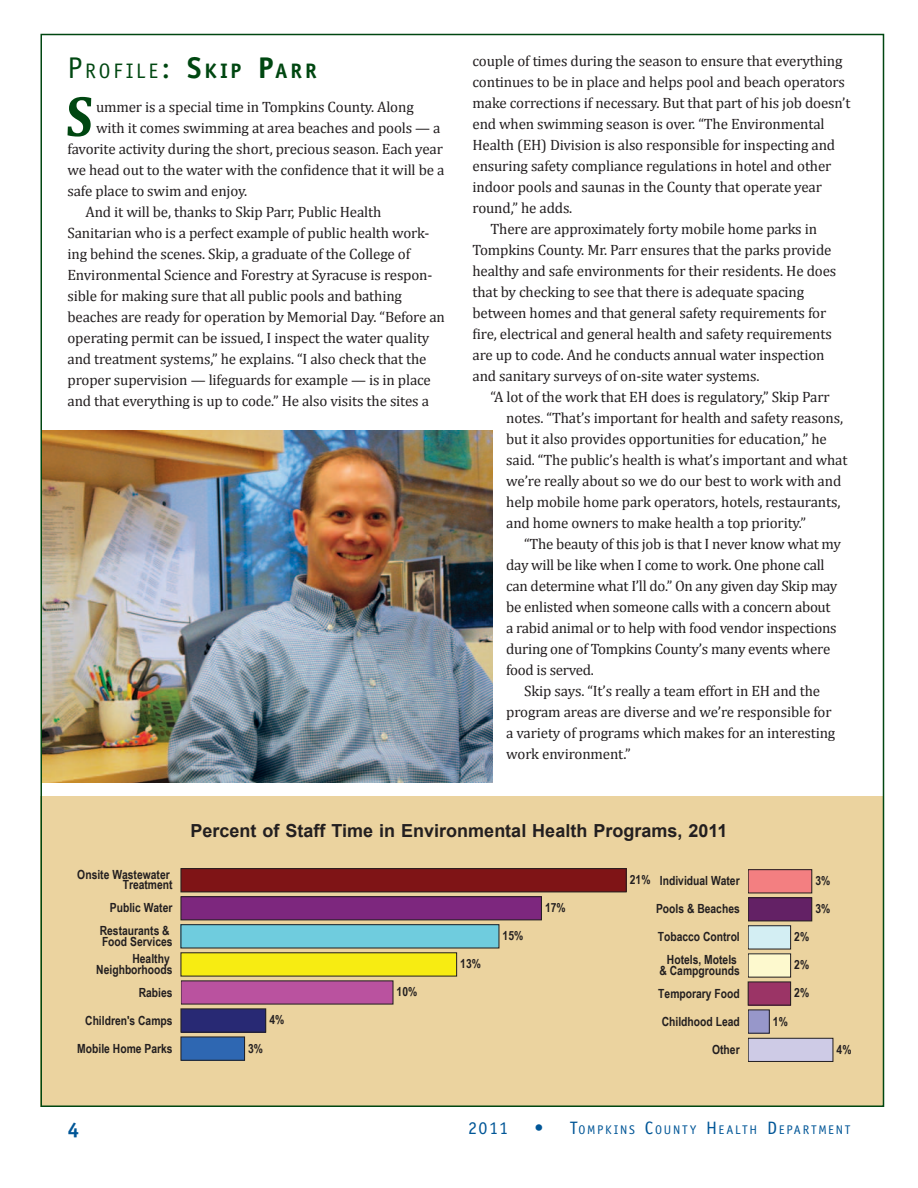
<style>
.page{position:relative;width:918px;height:1188px;background:#fff}
.page>*{position:absolute;margin:0;border:0;box-sizing:border-box;transform-origin:0 0}
.t1{font:700 58.2px "Cambria";color:#004711;scale:.9 1}
.t2{font:21px "Officina Sans";letter-spacing:.13em;color:#004711}
.t3{font:700 21px "Officina Sans";color:#005697}
.t4{font:700 18px "Arial";color:#231f20}
.t5{font:18px "Officina Sans";color:#005697}
.t6{font:15px "Cambria";letter-spacing:-.01em;color:#231f20}
.t7{font:700 12.6px/10.5px "Arial Narrow";color:#231f20;text-align:right}
.t8{font:12.6px "Officina Sans";letter-spacing:.135em;color:#005697}
.s1{font-size:30px}
.s2{font-weight:700;font-size:30px}
.s3{font-weight:700}
.s4{font-size:18px}
</style>
<div class="page">
<div style="left:40px;top:796px;width:844px;height:311px;background:#ebd39f"></div>
<img style="left:43px;top:430px;width:450px;height:353px">
<div style="left:181px;top:1009px;width:85px;height:23px;background:#282974"></div>
<div style="left:181px;top:1008px;width:85px;height:25px;border:1px solid #231f20"></div>
<div style="left:181px;top:981px;width:212px;height:23px;background:#ba529f"></div>
<div style="left:181px;top:953px;width:276px;height:23px;background:#f7ec12"></div>
<div style="left:181px;top:952px;width:276px;height:25px;border:1px solid #231f20"></div>
<div style="left:181px;top:925px;width:318px;height:23px;background:#6fccde"></div>
<div style="left:181px;top:924px;width:318px;height:25px;border:1px solid #231f20"></div>
<div style="left:181px;top:897px;width:360px;height:23px;background:#7d277e"></div>
<div style="left:181px;top:896px;width:361px;height:24px;border:1px solid #231f20"></div>
<div style="left:181px;top:869px;width:445px;height:23px;background:#7f1416"></div>
<div style="left:181px;top:868px;width:446px;height:24px;border:1px solid #231f20"></div>
<div style="left:181px;top:1037px;width:64px;height:23px;background:#2e67b2"></div>
<div style="left:181px;top:1036px;width:64px;height:25px;border:1px solid #231f20"></div>
<div style="left:748px;top:1010px;width:21px;height:23px;background:#9797ca"></div>
<div style="left:748px;top:1009px;width:22px;height:25px;border:1px solid #231f20"></div>
<div style="left:748px;top:982px;width:43px;height:23px;background:#9b3466"></div>
<div style="left:748px;top:981px;width:43px;height:25px;border:1px solid #231f20"></div>
<div style="left:748px;top:954px;width:43px;height:23px;background:#fdf9ce"></div>
<div style="left:748px;top:926px;width:43px;height:23px;background:#d3eef3"></div>
<div style="left:748px;top:925px;width:43px;height:25px;border:1px solid #231f20"></div>
<div style="left:748px;top:898px;width:64px;height:23px;background:#632165"></div>
<div style="left:748px;top:897px;width:64px;height:24px;border:1px solid #231f20"></div>
<div style="left:748px;top:870px;width:64px;height:23px;background:#f37f81"></div>
<div style="left:748px;top:869px;width:64px;height:24px;border:1px solid #231f20"></div>
<div style="left:748px;top:1038px;width:85px;height:23px;background:#cecbe6"></div>
<div style="left:748px;top:1038px;width:85px;height:24px;border:1px solid #231f20"></div>
<h2 class="t2" style="left:68px;top:58px;width:251px"><span class="s1">P</span> ROF ILE<span class="s1">:</span> <span class="s2">S</span><span class="s3">KIP</span> <span class="s2">P</span><span class="s3">ARR</span></h2>
<h1 class="t1" style="left:65px;top:81px;width:34px">S</h1>
<p class="t6" style="left:96px;top:98px;width:319px">ummer is a special time in Tompkins County. Along</p>
<p class="t6" style="left:96px;top:119px;width:346px">with it comes swimming at area beaches and pools — a</p>
<p class="t6" style="left:68px;top:140px;width:377px">favorite activity during the short, precious season. Each year</p>
<p class="t6" style="left:68px;top:161px;width:378px">we head out to the water with the confidence that it will be a</p>
<p class="t6" style="left:68px;top:182px;width:181px">safe place to swim and enjoy.</p>
<p class="t6" style="left:86px;top:203px;width:297px">And it will be, thanks to Skip Parr, Public Health</p>
<p class="t6" style="left:68px;top:224px;width:363px">Sanitarian who is a perfect example of public health work-</p>
<p class="t6" style="left:68px;top:245px;width:344px">ing behind the scenes. Skip, a graduate of the College of</p>
<p class="t6" style="left:68px;top:266px;width:367px">Environmental Science and Forestry at Syracuse is respon-</p>
<p class="t6" style="left:68px;top:287px;width:336px">sible for making sure that all public pools and bathing</p>
<p class="t6" style="left:68px;top:308px;width:379px">beaches are ready for operation by Memorial Day. “Before an</p>
<p class="t6" style="left:68px;top:329px;width:364px">operating permit can be issued, I inspect the water quality</p>
<p class="t6" style="left:68px;top:350px;width:361px">and treatment systems,” he explains. “I also check that the</p>
<p class="t6" style="left:68px;top:371px;width:365px">proper supervision — lifeguards for example — is in place</p>
<p class="t6" style="left:68px;top:392px;width:363px">and that everything is up to code.” He also visits the sites a</p>
<p class="t6" style="left:473px;top:52px;width:372px">couple of times during the season to ensure that everything</p>
<p class="t6" style="left:473px;top:73px;width:374px">continues to be in place and helps pool and beach operators</p>
<p class="t6" style="left:473px;top:94px;width:379px">make corrections if necessary. But that part of his job doesn’t</p>
<p class="t6" style="left:473px;top:115px;width:354px">end when swimming season is over. “The Environmental</p>
<p class="t6" style="left:473px;top:136px;width:364px">Health (EH) Division is also responsible for inspecting and</p>
<p class="t6" style="left:473px;top:157px;width:360px">ensuring safety compliance regulations in hotel and other</p>
<p class="t6" style="left:473px;top:178px;width:351px">indoor pools and saunas in the County that operate year</p>
<p class="t6" style="left:473px;top:199px;width:101px">round,” he adds.</p>
<p class="t6" style="left:491px;top:220px;width:328px">There are approximately forty mobile home parks in</p>
<p class="t6" style="left:473px;top:241px;width:360px">Tompkins County. Mr. Parr ensures that the parks provide</p>
<p class="t6" style="left:473px;top:262px;width:365px">healthy and safe environments for their residents. He does</p>
<p class="t6" style="left:473px;top:283px;width:333px">that by checking to see that there is adequate spacing</p>
<p class="t6" style="left:473px;top:304px;width:355px">between homes and that general safety requirements for</p>
<p class="t6" style="left:473px;top:325px;width:361px">fire, electrical and general health and safety requirements</p>
<p class="t6" style="left:473px;top:346px;width:354px">are up to code. And he conducts annual water inspection</p>
<p class="t6" style="left:473px;top:367px;width:289px">and sanitary surveys of on-site water systems.</p>
<p class="t6" style="left:491px;top:388px;width:341px">“A lot of the work that EH does is regulatory,” Skip Parr</p>
<p class="t6" style="left:506px;top:409px;width:338px">notes. “That’s important for health and safety reasons,</p>
<p class="t6" style="left:506px;top:430px;width:322px">but it also provides opportunities for education,” he</p>
<p class="t6" style="left:506px;top:451px;width:343px">said. “The public’s health is what’s important and what</p>
<p class="t6" style="left:506px;top:472px;width:337px">we’re really about so we do our best to work with and</p>
<p class="t6" style="left:506px;top:493px;width:336px">help mobile home park operators, hotels, restaurants,</p>
<p class="t6" style="left:506px;top:514px;width:301px">and home owners to make health a top priority.”</p>
<p class="t6" style="left:524px;top:535px;width:318px">“The beauty of this job is that I never know what my</p>
<p class="t6" style="left:506px;top:556px;width:320px">day will be like when I come to work. One phone call</p>
<p class="t6" style="left:506px;top:577px;width:333px">can determine what I’ll do.” On any given day Skip may</p>
<p class="t6" style="left:506px;top:598px;width:326px">be enlisted when someone calls with a concern about</p>
<p class="t6" style="left:506px;top:619px;width:332px">a rabid animal or to help with food vendor inspections</p>
<p class="t6" style="left:506px;top:640px;width:326px">during one of Tompkins County’s many events where</p>
<p class="t6" style="left:506px;top:661px;width:89px">food is served.</p>
<p class="t6" style="left:524px;top:682px;width:298px">Skip says. “It’s really a team effort in EH and the</p>
<p class="t6" style="left:506px;top:703px;width:327px">program areas are diverse and we’re responsible for</p>
<p class="t6" style="left:506px;top:724px;width:331px">a variety of programs which makes for an interesting</p>
<p class="t6" style="left:506px;top:745px;width:126px">work environment.”</p>
<p class="t7" style="left:690px;top:684px;width:51px">Treatment</p>
<p class="t7" style="left:677px;top:707px;width:64px">Public Water</p>
<p class="t7" style="left:667px;top:729px;width:72px">Restaurants &amp;</p>
<p class="t7" style="left:652px;top:819px;width:89px">Children's Camps</p>
<p class="t4" style="left:191px;top:818px;width:538px">Percent of Staff Time in Environmental Health Programs, 2011</p>
<p class="t7" style="left:77px;top:869px;width:97px">Onsite Wastewater<br>Treatment</p>
<p class="t7" style="left:630px;top:874px;width:22px">21%</p>
<p class="t7" style="left:660px;top:875px;width:81px">Individual Water</p>
<p class="t7" style="left:815px;top:875px;width:16px">3%</p>
<p class="t7" style="left:110px;top:902px;width:64px">Public Water</p>
<p class="t7" style="left:545px;top:902px;width:22px">17%</p>
<p class="t7" style="left:656px;top:903px;width:85px">Pools &amp; Beaches</p>
<p class="t7" style="left:815px;top:903px;width:16px">3%</p>
<p class="t7" style="left:100px;top:925px;width:74px;text-align:left">Restaurants &amp;<br>Food Services</p>
<p class="t7" style="left:503px;top:930px;width:22px">15%</p>
<p class="t7" style="left:658px;top:931px;width:84px">Tobacco Control</p>
<p class="t7" style="left:794px;top:931px;width:16px">2%</p>
<p class="t7" style="left:96px;top:953px;width:78px">Healthy<br>Neighborhoods</p>
<p class="t7" style="left:460px;top:958px;width:22px">13%</p>
<p class="t7" style="left:659px;top:954px;width:82px;text-align:center">Hotels, Motels &amp; Campgrounds</p>
<p class="t7" style="left:794px;top:959px;width:16px">2%</p>
<p class="t7" style="left:139px;top:986px;width:35px">Rabies</p>
<p class="t7" style="left:397px;top:986px;width:22px">10%</p>
<p class="t7" style="left:658px;top:987px;width:83px">Temporary Food</p>
<p class="t7" style="left:794px;top:987px;width:16px">2%</p>
<p class="t7" style="left:85px;top:1014px;width:89px">Children's Camps</p>
<p class="t7" style="left:269px;top:1014px;width:16px">4%</p>
<p class="t7" style="left:662px;top:1015px;width:80px">Childhood Lead</p>
<p class="t7" style="left:773px;top:1015px;width:16px">1%</p>
<p class="t7" style="left:77px;top:1042px;width:97px">Mobile Home Parks</p>
<p class="t7" style="left:248px;top:1042px;width:16px">3%</p>
<p class="t7" style="left:712px;top:1044px;width:29px">Other</p>
<p class="t7" style="left:837px;top:1043px;width:16px">4%</p>
<h2 class="t3" style="left:68px;top:1117px;width:13px">4</h2>
<p class="t5" style="left:468px;top:1117px;width:41px">2011</p>
<p class="t8" style="left:534px;top:1122px;width:316px"><span class="s4">• T</span>OMPKINS <span class="s4">C</span>OUNT Y <span class="s4">H</span>EALTH <span class="s4">D</span>EPARTMENT</p>
</div>
